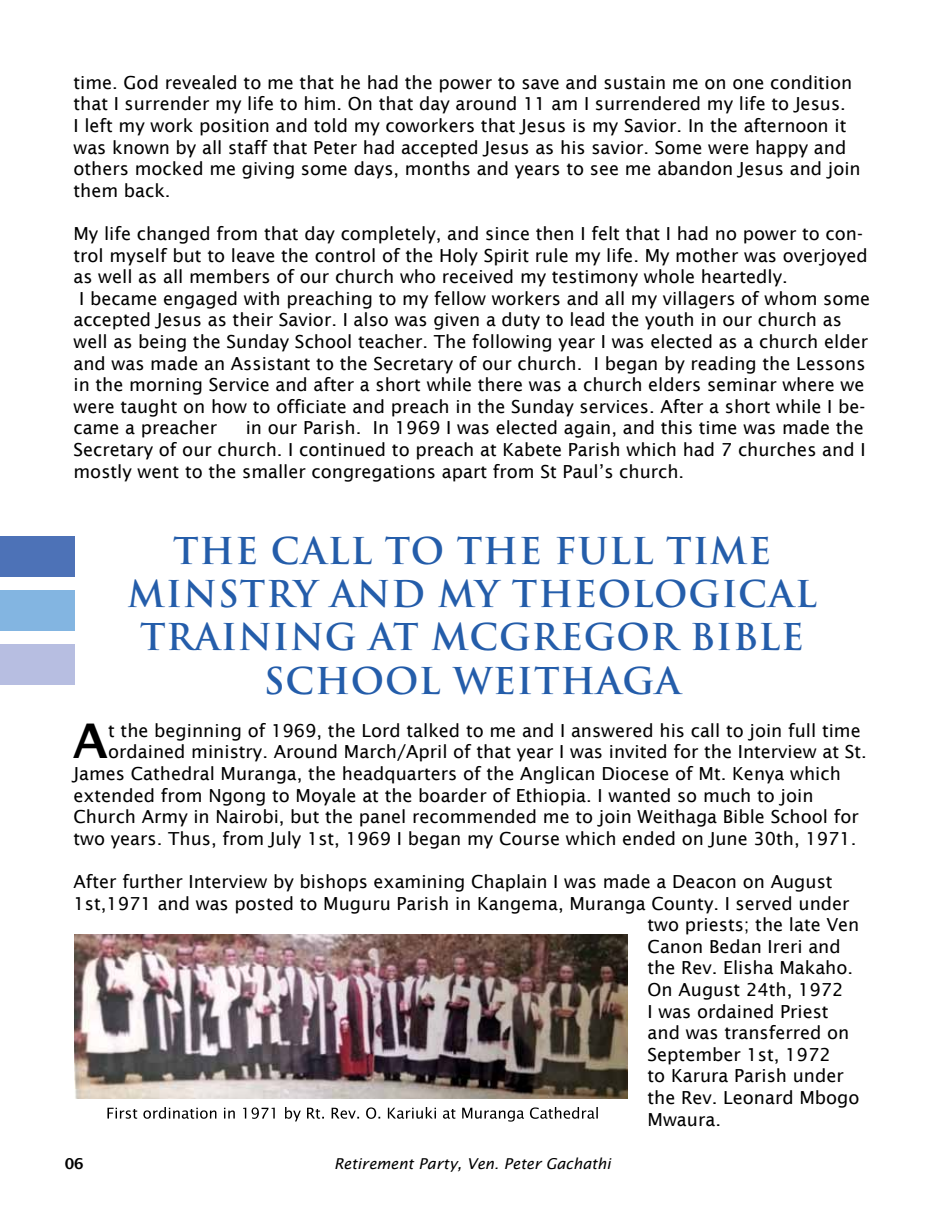
<style>
.page{position:relative;width:945px;height:1215px;background:#fff}
.page>*{position:absolute;margin:0;border:0;box-sizing:border-box;transform-origin:0 0}
.t1{font:600 47.85px "Lucida Sans";color:#000}
.t2{font:700 36px/43.2px "Trajan Pro";letter-spacing:.025em;color:#245daa;text-align:center}
.t3{font:18px/21.6px "Lucida Sans";color:#000}
.t4{font:italic 15px "Lucida Sans";color:#000}
.t5{font:600 15px "Lucida Sans";color:#000}
</style>
<div class="page">
<div style="left:1px;top:536px;width:74px;height:41px;background:#4d72b7"></div>
<div style="left:1px;top:590px;width:74px;height:41px;background:#83b5e1"></div>
<div style="left:1px;top:645px;width:74px;height:40px;background:#b7bee1"></div>
<img style="left:75px;top:935px;width:552px;height:164px">
<svg style="left:107px;top:1107px;width:491px;height:15px"></svg>
<p class="t3" style="left:73px;top:72px;width:789px">time. God revealed to me that he had the power to save and sustain me on one condition that I surrender my life to him. On that day around 11 am I surrendered my life to Jesus.<br>I left my work position and told my coworkers that Jesus is my Savior. In the afternoon it was known by all staff that Peter had accepted Jesus as his savior. Some were happy and others mocked me giving some days, months and years to see me abandon Jesus and join them back.</p>
<p class="t3" style="left:73px;top:223px;width:791px">My life changed from that day completely, and since then I felt that I had no power to con-</p>
<p class="t3" style="left:73px;top:244px;width:796px">trol myself but to leave the control of the Holy Spirit rule my life. My mother was overjoyed</p>
<p class="t3" style="left:73px;top:266px;width:716px">as well as all members of our church who received my testimony whole heartedly.</p>
<p class="t3" style="left:79px;top:288px;width:793px">I became engaged with preaching to my fellow workers and all my villagers of whom some</p>
<p class="t3" style="left:73px;top:309px;width:770px">accepted Jesus as their Savior. I also was given a duty to lead the youth in our church as</p>
<p class="t3" style="left:73px;top:331px;width:796px">well as being the Sunday School teacher. The following year I was elected as a church elder</p>
<p class="t3" style="left:73px;top:352px;width:794px">and was made an Assistant to the Secretary of our church. I began by reading the Lessons</p>
<p class="t3" style="left:73px;top:374px;width:793px">in the morning Service and after a short while there was a church elders seminar where we</p>
<p class="t3" style="left:73px;top:396px;width:794px">were taught on how to officiate and preach in the Sunday services. After a short while I be-</p>
<p class="t3" style="left:73px;top:417px;width:145px">came a preacher</p>
<p class="t3" style="left:73px;top:417px;width:794px;text-align:justify;text-indent:172px">in our Parish. In 1969 I was elected again, and this time was made the Secretary of our church. I continued to preach at Kabete Parish which had 7 churches and I mostly went to the smaller congregations apart from St Paul’s church.</p>
<h2 class="t2" style="left:127px;top:530px;width:691px">THE CALL TO THE FULL TIME<br>MINSTRY AND MY THEOLOGICAL<br>TRAINING AT MCGREGOR BIBLE<br>SCHOOL WEITHAGA</h2>
<h1 class="t1" style="left:73px;top:714px;width:37px">A</h1>
<p class="t3" style="left:108px;top:720px;width:754px">t the beginning of 1969, the Lord talked to me and I answered his call to join full time</p>
<p class="t3" style="left:108px;top:741px;width:760px">ordained ministry. Around March/April of that year I was invited for the Interview at St.</p>
<p class="t3" style="left:74px;top:763px;width:769px">James Cathedral Muranga, the headquarters of the Anglican Diocese of Mt. Kenya which</p>
<p class="t3" style="left:74px;top:784px;width:742px">extended from Ngong to Moyale at the boarder of Ethiopia. I wanted so much to join</p>
<p class="t3" style="left:74px;top:806px;width:787px">Church Army in Nairobi, but the panel recommended me to join Weithaga Bible School for</p>
<p class="t3" style="left:74px;top:828px;width:785px">two years. Thus, from July 1st, 1969 I began my Course which ended on June 30th, 1971.</p>
<p class="t3" style="left:74px;top:871px;width:761px">After further Interview by bishops examining Chaplain I was made a Deacon on August</p>
<p class="t3" style="left:74px;top:892px;width:778px">1st,1971 and was posted to Muguru Parish in Kangema, Muranga County. I served under</p>
<p class="t3" style="left:648px;top:914px;width:213px">two priests; the late Ven</p>
<p class="t3" style="left:648px;top:936px;width:195px">Canon Bedan Ireri and</p>
<p class="t3" style="left:648px;top:957px;width:207px">the Rev. Elisha Makaho.</p>
<p class="t3" style="left:648px;top:979px;width:198px">On August 24th, 1972</p>
<p class="t3" style="left:648px;top:1000px;width:183px">I was ordained Priest</p>
<p class="t3" style="left:648px;top:1022px;width:203px">and was transferred on</p>
<p class="t3" style="left:648px;top:1044px;width:185px">September 1st, 1972</p>
<p class="t3" style="left:648px;top:1065px;width:198px">to Karura Parish under</p>
<p class="t3" style="left:648px;top:1087px;width:214px">the Rev. Leonard Mbogo</p>
<p class="t3" style="left:648px;top:1108px;width:75px">Mwaura.</p>
<p class="t5" style="left:65px;top:1155px;width:21px">06</p>
<p class="t4" style="left:334px;top:1155px;width:278px">Retirement Party, Ven. Peter Gachathi</p>
</div>
